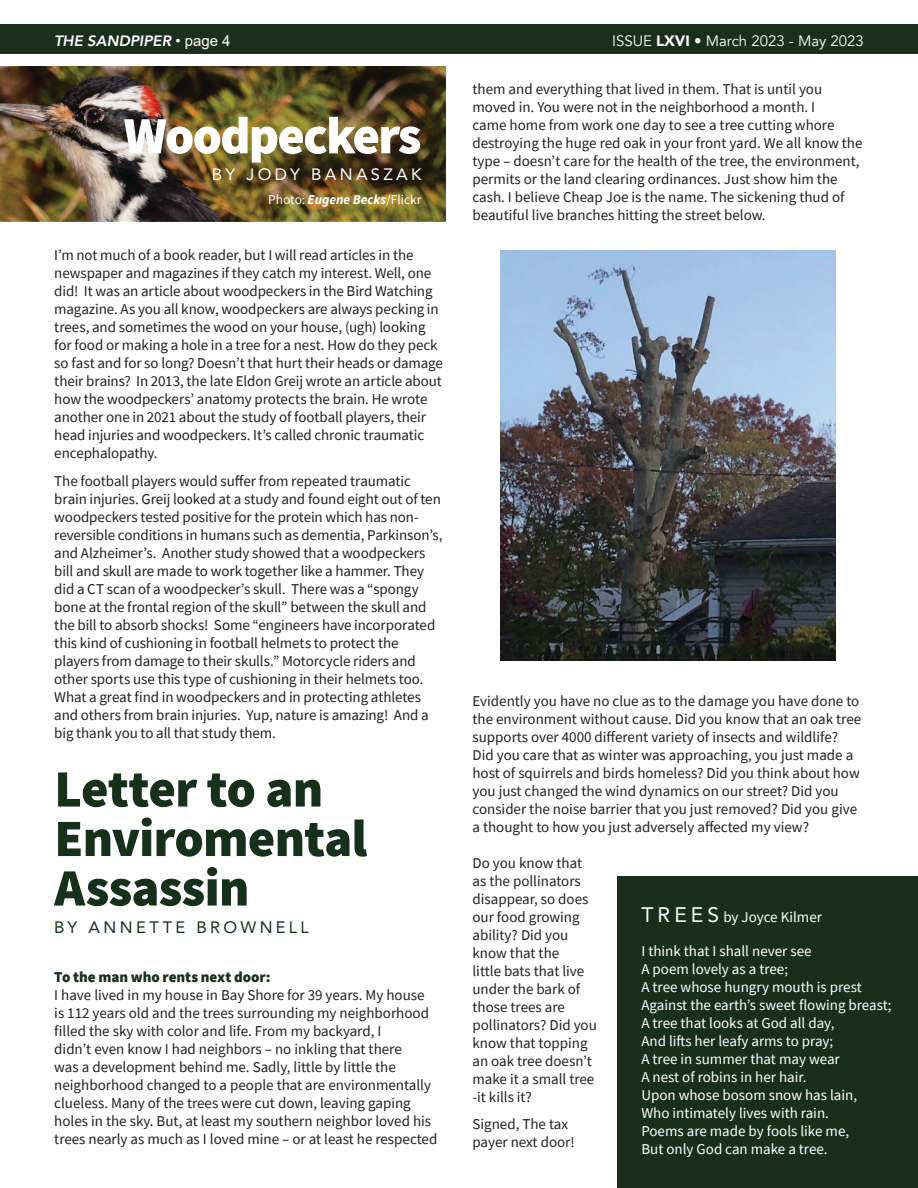
<style>
.page{position:relative;width:918px;height:1188px;background:#fff}
.page>*{position:absolute;margin:0;border:0;box-sizing:border-box;transform-origin:0 0}
.Main_Heads{font:900 52.5px/49.5px "Source Sans Pro";letter-spacing:-.015em;color:#173019}
.t1{font:900 52.5px "Source Sans Pro";letter-spacing:-.035em;color:#fff}
.Main_Heads-2{font:16.5px "Avenir";letter-spacing:.205em;color:#173019}
.t2{font:16.5px "Avenir";letter-spacing:.2em;color:#fff}
.Main_Heads-3{font:15px/18px "Source Sans Pro";color:#231f20}
.Body_Text{font:15px/18px "Source Sans Pro";letter-spacing:-.01em;color:#231f20}
.Cap_Light_Feature-Su{font:15px/18px "Source Sans Pro";color:#fff}
.t3{font:15px "Avenir";color:#fff}
.t4{font:italic 800 15px "Avenir";color:#fff}
.Nature_Walks_Text{font:13.5px "Source Sans Pro";letter-spacing:-.005em;color:#fff}
.s1{font-family:"Arial";font-weight:400;font-style:normal}
.s2{font-weight:900}
.s3{font-weight:700;font-style:italic}
.s4{font-weight:900;color:#173019}
.s5{font-family:"Avenir";font-size:21px}
</style>
<div class="page">
<div style="left:0;top:25px;width:918px;height:29px;background:#1a301b"></div>
<div style="left:617px;top:877px;width:301px;height:311px;background:#183019"></div>
<img style="left:0;top:67px;width:446px;height:154px">
<img style="left:501px;top:250px;width:334px;height:411px">
<p class="t4" style="left:54px;top:32px;width:178px">THE SANDPIPER <span class="s1">• page 4</span></p>
<p class="t3" style="left:612px;top:32px;width:253px">ISSUE <span class="s2">LXVI</span> • March 2023 - May 2023</p>
<p class="t1" style="left:124px;top:100px;width:299px">Woodpeckers</p>
<p class="t2" style="left:212px;top:161px;width:211px">BY JODY BANASZAK</p>
<p class="Nature_Walks_Text" style="left:268px;top:191px;width:155px">Photo: <span class="s3">Eugene Becks</span>/Flickr</p>
<p class="Body_Text" style="left:54px;top:246px;width:390px">I’m not much of a book reader, but I will read articles in the newspaper and magazines if they catch my interest. Well, one did! It was an article about woodpeckers in the Bird Watching magazine. As you all know, woodpeckers are always pecking in trees, and sometimes the wood on your house, (ugh) looking for food or making a hole in a tree for a nest. How do they peck so fast and for so long? Doesn’t that hurt their heads or damage their brains? In 2013, the late Eldon Greij wrote an article about how the woodpeckers’ anatomy protects the brain. He wrote another one in 2021 about the study of football players, their head injuries and woodpeckers. It’s called chronic traumatic encephalopathy.</p>
<p class="Body_Text" style="left:54px;top:472px;width:390px">The football players would suffer from repeated traumatic brain injuries. Greij looked at a study and found eight out of ten woodpeckers tested positive for the protein which has non&shy;reversible conditions in humans such as dementia, Parkinson’s, and Alzheimer’s. Another study showed that a woodpeckers bill and skull are made to work together like a hammer. They did a CT scan of a woodpecker’s skull. There was a “spongy bone at the frontal region of the skull” between the skull and the bill to absorb shocks! Some “engineers have incorporated this kind of cushioning in football helmets to protect the players from damage to their skulls.” Motorcycle riders and other sports use this type of cushioning in their helmets too.<br>What a great find in woodpeckers and in protecting athletes and others from brain injuries. Yup, nature is amazing! And a big thank you to all that study them.</p>
<p class="Main_Heads" style="left:54px;top:763px;width:314px">Letter to an<br>Enviromental<br>Assassin</p>
<p class="Main_Heads-2" style="left:54px;top:914px;width:256px">BY ANNETTE BROWNELL</p>
<p class="Main_Heads-3" style="left:54px;top:968px;width:385px"><span class="s4">To the man who rents next door:<br></span>I have lived in my house in Bay Shore for 39 years. My house is 112 years old and the trees surrounding my neighborhood filled the sky with color and life. From my backyard, I<br>didn’t even know I had neighbors – no inkling that there<br>was a development behind me. Sadly, little by little the neighborhood changed to a people that are environmentally clueless. Many of the trees were cut down, leaving gaping holes in the sky. But, at least my southern neighbor loved his trees nearly as much as I loved mine – or at least he respected</p>
<p class="Main_Heads-3" style="left:472px;top:80px;width:392px">them and everything that lived in them. That is until you moved in. You were not in the neighborhood a month. I<br>came home from work one day to see a tree cutting whore destroying the huge red oak in your front yard. We all know the type – doesn’t care for the health of the tree, the environment, permits or the land clearing ordinances. Just show him the cash. I believe Cheap Joe is the name. The sickening thud of beautiful live branches hitting the street below.</p>
<p class="Main_Heads-3" style="left:472px;top:692px;width:390px">Evidently you have no clue as to the damage you have done to the environment without cause. Did you know that an oak tree supports over 4000 different variety of insects and wildlife?<br>Did you care that as winter was approaching, you just made a host of squirrels and birds homeless? Did you think about how you just changed the wind dynamics on our street? Did you consider the noise barrier that you just removed? Did you give a thought to how you just adversely affected my view?</p>
<p class="Main_Heads-3" style="left:472px;top:854px;width:126px">Do you know that as the pollinators disappear, so does our food growing ability? Did you know that the<br>little bats that live under the bark of those trees are pollinators? Did you know that topping an oak tree doesn’t make it a small tree -it kills it?</p>
<p class="Main_Heads-3" style="left:472px;top:1115px;width:104px">Signed, The tax payer next door!</p>
<p class="Cap_Light_Feature-Su" style="left:641px;top:908px;width:182px"><span class="s5">T R E E S</span> by Joyce Kilmer</p>
<p class="Cap_Light_Feature-Su" style="left:641px;top:942px;width:252px">I think that I shall never see<br>A poem lovely as a tree;<br>A tree whose hungry mouth is prest<br>Against the earth’s sweet flowing breast;<br>A tree that looks at God all day,<br>And lifts her leafy arms to pray;<br>A tree in summer that may wear<br>A nest of robins in her hair.<br>Upon whose bosom snow has lain,<br>Who intimately lives with rain.<br>Poems are made by fools like me,<br>But only God can make a tree.</p>
</div>
